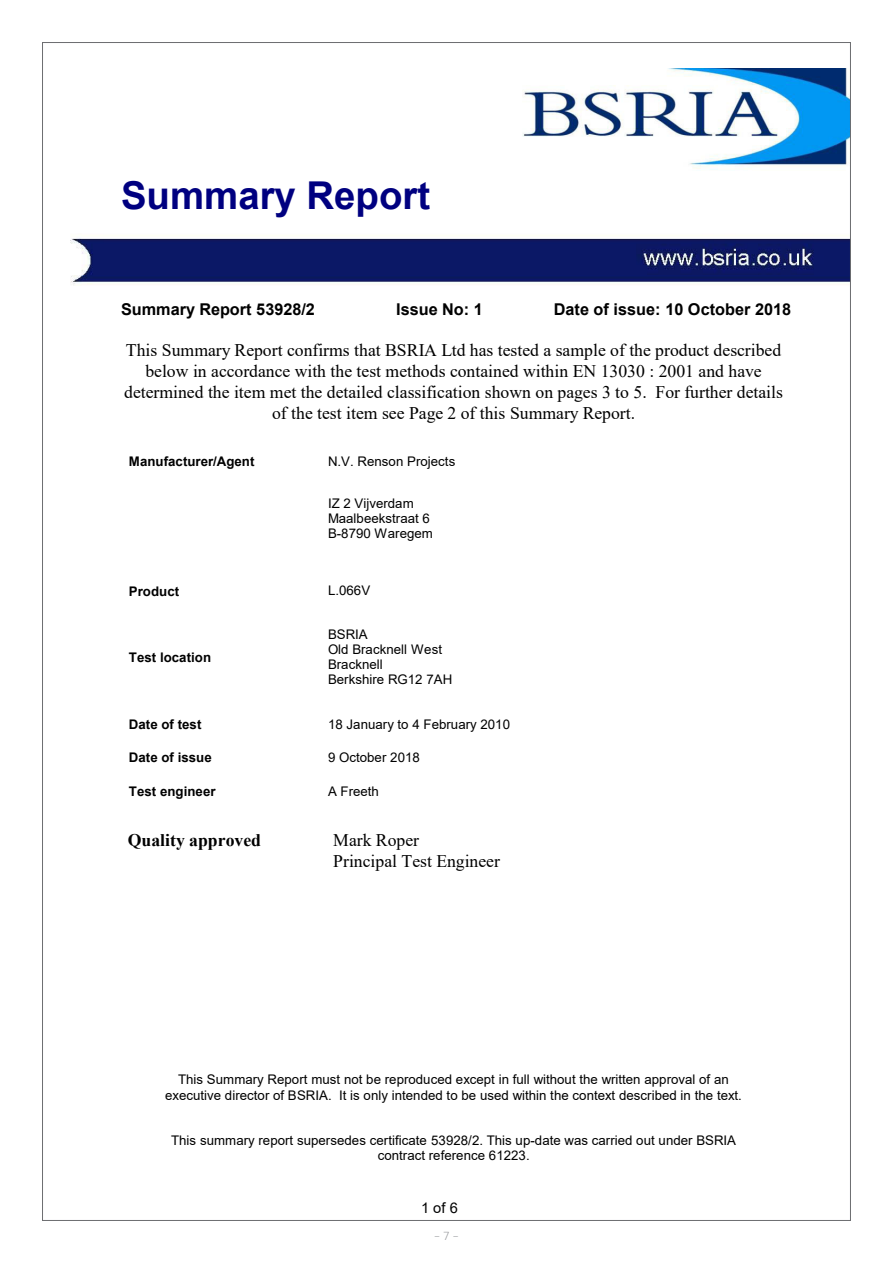
<style>
.page{position:relative;width:893px;height:1263px;background:#fff}
.page>*{position:absolute;margin:0;border:0;box-sizing:border-box;transform-origin:0 0}
.t1{font:700 38.4px "Arial";color:#000080}
.t2{font:17.7px/20.9px "Times New Roman";color:#000;text-align:center}
.t3{font:700 17.7px "Times New Roman";color:#000}
.t4{font:700 16.2px "Arial";color:#000}
.t5{font:14.7px "Arial";color:#000}
.t6{font:13.2px/15px "Arial";letter-spacing:.005em;color:#000}
.t7{font:700 13.2px "Arial";letter-spacing:.005em;color:#000}
.t8{font:300 12px "Geogrotesque";color:#939598}
</style>
<div class="page">
<img style="left:70px;top:238px;width:779px;height:48px">
<img style="left:522px;top:69px;width:327px;height:101px">
<p class="t1" style="left:121px;top:169px;width:311px">Summary Report</p>
<p class="t4" style="left:121px;top:298px;width:195px">Summary Report 53928/2</p>
<p class="t4" style="left:396px;top:298px;width:88px">Issue No: 1</p>
<p class="t4" style="left:554px;top:298px;width:239px">Date of issue: 10 October 2018</p>
<p class="t2" style="left:124px;top:339px;width:660px">This Summary Report confirms that BSRIA Ltd has tested a sample of the product described below in accordance with the test methods contained within EN 13030 : 2001 and have determined the item met the detailed classification shown on pages 3 to 5. For further details of the test item see Page 2 of this Summary Report.</p>
<p class="t7" style="left:129px;top:452px;width:127px">Manufacturer/Agent</p>
<p class="t6" style="left:328px;top:453px;width:129px">N.V. Renson Projects</p>
<p class="t6" style="left:328px;top:496px;width:107px">IZ 2 Vijverdam<br>Maalbeekstraat 6<br>B-8790 Waregem</p>
<p class="t7" style="left:129px;top:582px;width:52px">Product</p>
<p class="t6" style="left:328px;top:583px;width:44px">L.066V</p>
<p class="t7" style="left:129px;top:648px;width:84px">Test location</p>
<p class="t6" style="left:328px;top:627px;width:126px">BSRIA<br>Old Bracknell West<br>Bracknell<br>Berkshire RG12 7AH</p>
<p class="t7" style="left:129px;top:715px;width:74px">Date of test</p>
<p class="t6" style="left:328px;top:716px;width:184px">18 January to 4 February 2010</p>
<p class="t7" style="left:129px;top:748px;width:84px">Date of issue</p>
<p class="t6" style="left:328px;top:750px;width:93px">9 October 2018</p>
<p class="t7" style="left:129px;top:782px;width:88px">Test engineer</p>
<p class="t6" style="left:328px;top:783px;width:52px">A Freeth</p>
<p class="t3" style="left:128px;top:827px;width:135px">Quality approved</p>
<p class="t2" style="left:333px;top:829px;width:168px;text-align:left">Mark Roper<br>Principal Test Engineer</p>
<p class="t6" style="left:165px;top:1072px;width:578px;text-align:center">This Summary Report must not be reproduced except in full without the written approval of an executive director of BSRIA. It is only intended to be used within the context described in the text.</p>
<p class="t6" style="left:171px;top:1132px;width:566px;text-align:center">This summary report supersedes certificate 53928/2. This up-date was carried out under BSRIA contract reference 61223.</p>
<p class="t5" style="left:421px;top:1197px;width:38px">1 of 6</p>
<p class="t8" style="left:434px;top:1228px;width:27px">– 7 –</p>
</div>
